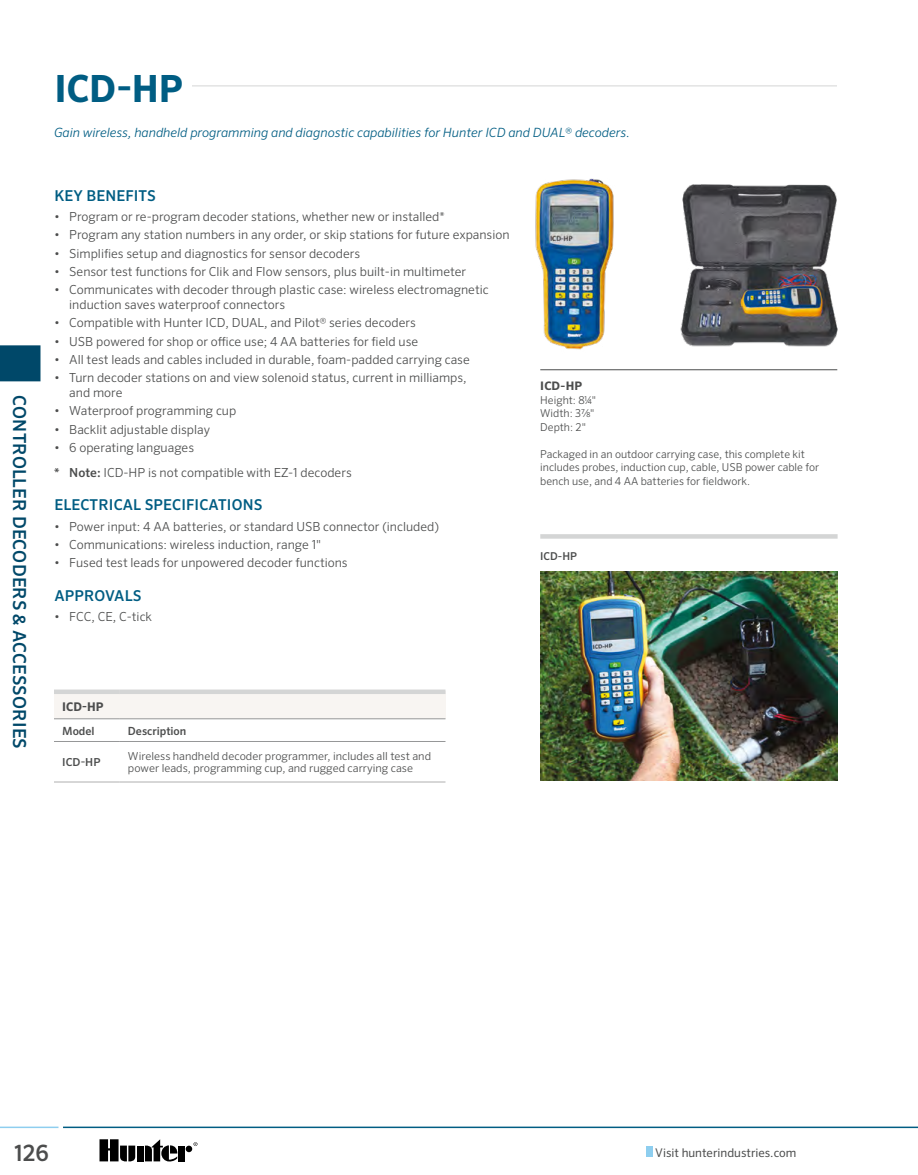
<style>
.page{position:relative;width:918px;height:1175px;background:#fff}
.page>*{position:absolute;margin:0;border:0;box-sizing:border-box;transform-origin:0 0}
.t1{font:700 37.5px "Sero Pro";color:#005d83}
.t2{font:500 22.5px "Sero Pro";color:#4c4d4d}
.t3{font:500 18px "Sero Pro";letter-spacing:.01em;color:#004869}
.t4{font:500 15px "Sero Pro";letter-spacing:.01em;color:#005d83}
.t5{font:italic 300 12.75px "Sero Pro";color:#005d83}
.t6{font:300 12.45px/15px "Sero Pro";color:#4c4d4d}
.t7{font:12px "Sero Pro";color:#4c4d4d}
.t8{font:700 12px "Sero Pro";color:#4c4d4d}
.t9{font:700 11.7px "Sero Pro";color:#4c4d4d}
.t10{font:500 11.25px "Sero Pro";color:#4c4d4d}
.t11{font:300 10.95px/12px "Sero Pro";color:#4c4d4d}
.t12{font:500 10.95px "Sero Pro";color:#4c4d4d}
.t13{font:300 10.8px/13.5px "Sero Pro";color:#4c4d4d}
.t14{font:500 10.8px "Sero Pro";color:#4c4d4d}
.s1{font-style:normal}
.s2{font-weight:500}
</style>
<div class="page">
<div style="left:0;top:345px;width:40px;height:36px;background:#004869"></div>
<div style="left:646px;top:1146px;width:7px;height:10px;background:#8eceef"></div>
<hr style="left:63px;top:1126px;width:855px;height:2px;background:#005d83">
<hr style="left:0;top:1126px;width:58px;height:2px;background:#8eceef">
<svg style="left:194px;top:1142px;width:3px;height:4px"></svg>
<div style="left:137px;top:1145px;width:7px;height:16px;background:#000"></div>
<div style="left:186px;top:1145px;width:6px;height:7px;background:#000;border-radius:50%"></div>
<div style="left:178px;top:1145px;width:7px;height:16px;background:#000"></div>
<svg style="left:145px;top:1139px;width:32px;height:22px"></svg>
<svg style="left:100px;top:1139px;width:35px;height:22px"></svg>
<hr style="left:54px;top:85px;width:783px;height:1px;background:#d4d5d5">
<hr style="left:540px;top:369px;width:297px;height:1px;background:#4c4d4d">
<div style="left:54px;top:56px;width:138px;height:46px;background:#fff"></div>
<img style="left:540px;top:571px;width:298px;height:209px">
<hr style="left:540px;top:534px;width:298px;height:4px;background:#d4d5d5">
<img style="left:535px;top:178px;width:79px;height:172px">
<img style="left:680px;top:184px;width:158px;height:163px">
<div style="left:54px;top:692px;width:392px;height:26px;background:#f8f5f2"></div>
<div style="left:54px;top:689px;width:66px;height:5px;background:#d4d5d5"></div>
<div style="left:120px;top:689px;width:326px;height:5px;background:#d4d5d5"></div>
<hr style="left:54px;top:718px;width:66px;height:1px;background:#969798">
<hr style="left:120px;top:718px;width:326px;height:1px;background:#969798">
<hr style="left:54px;top:741px;width:66px;height:1px;background:#969798">
<hr style="left:120px;top:741px;width:326px;height:1px;background:#969798">
<hr style="left:54px;top:781px;width:66px;height:2px;background:#d4d5d5">
<hr style="left:120px;top:781px;width:326px;height:2px;background:#d4d5d5">
<h1 class="t1" style="left:54px;top:66px;width:130px">ICD-HP</h1>
<h3 class="t3" style="left:30px;top:395px;width:355px;rotate:90deg">CONTROLLER DECODERS &amp; ACCESSORIES</h3>
<p class="t5" style="left:54px;top:125px;width:577px">Gain wireless, handheld programming and diagnostic capabilities for Hunter ICD and DUAL<span class="s1">®</span> decoders.</p>
<p class="t4" style="left:54px;top:186px;width:103px">KEY BENEFITS</p>
<p class="t6" style="left:54px;top:209px;width:392px">• Program or re-program decoder stations, whether new or installed*</p>
<p class="t6" style="left:54px;top:227px;width:457px">• Program any station numbers in any order, or skip stations for future expansion</p>
<p class="t6" style="left:54px;top:246px;width:307px">• Simplifies setup and diagnostics for sensor decoders</p>
<p class="t6" style="left:54px;top:264px;width:413px">• Sensor test functions for Clik and Flow sensors, plus built-in multimeter</p>
<p class="t6" style="left:69px;top:282px;width:421px;text-indent:-15px">• Communicates with decoder through plastic case: wireless electromagnetic induction saves waterproof connectors</p>
<p class="t6" style="left:54px;top:315px;width:363px">• Compatible with Hunter ICD, DUAL, and Pilot® series decoders</p>
<p class="t6" style="left:54px;top:334px;width:365px">• USB powered for shop or office use; 4 AA batteries for field use</p>
<p class="t6" style="left:54px;top:352px;width:417px">• All test leads and cables included in durable, foam-padded carrying case</p>
<p class="t6" style="left:69px;top:370px;width:399px;text-indent:-15px">• Turn decoder stations on and view solenoid status, current in milliamps, and more</p>
<p class="t6" style="left:54px;top:403px;width:183px">• Waterproof programming cup</p>
<p class="t6" style="left:54px;top:421px;width:157px">• Backlit adjustable display</p>
<p class="t6" style="left:54px;top:435px;width:299px;line-height:25px">• 6 operating languages<br><span class="s2">* Note:</span> ICD-HP is not compatible with EZ-1 decoders</p>
<p class="t4" style="left:54px;top:496px;width:210px">ELECTRICAL SPECIFICATIONS</p>
<p class="t6" style="left:54px;top:519px;width:386px">• Power input: 4 AA batteries, or standard USB connector (included)</p>
<p class="t6" style="left:54px;top:537px;width:268px">• Communications: wireless induction, range 1"</p>
<p class="t6" style="left:54px;top:555px;width:295px">• Fused test leads for unpowered decoder functions</p>
<p class="t4" style="left:54px;top:586px;width:89px">APPROVALS</p>
<p class="t6" style="left:54px;top:609px;width:99px">• FCC, CE, C-tick</p>
<p class="t8" style="left:62px;top:699px;width:43px">ICD-HP</p>
<p class="t10" style="left:62px;top:723px;width:34px">Model</p>
<p class="t10" style="left:128px;top:723px;width:60px">Description</p>
<p class="t12" style="left:62px;top:755px;width:40px">ICD-HP</p>
<p class="t11" style="left:128px;top:749px;width:305px">Wireless handheld decoder programmer, includes all test and power leads, programming cup, and rugged carrying case</p>
<p class="t9" style="left:540px;top:379px;width:43px">ICD-HP</p>
<p class="t13" style="left:540px;top:393px;width:57px">Height: 81/4"<br>Width: 37/8"<br>Depth: 2"</p>
<p class="t13" style="left:540px;top:447px;width:280px">Packaged in an outdoor carrying case, this complete kit includes probes, induction cup, cable, USB power cable for bench use, and 4 AA batteries for fieldwork.</p>
<p class="t14" style="left:540px;top:550px;width:38px">ICD-HP</p>
<h2 class="t2" style="left:14px;top:1139px;width:36px">126</h2>
<p class="t7" style="left:655px;top:1145px;width:143px">Visit hunterindustries.com</p>
</div>
